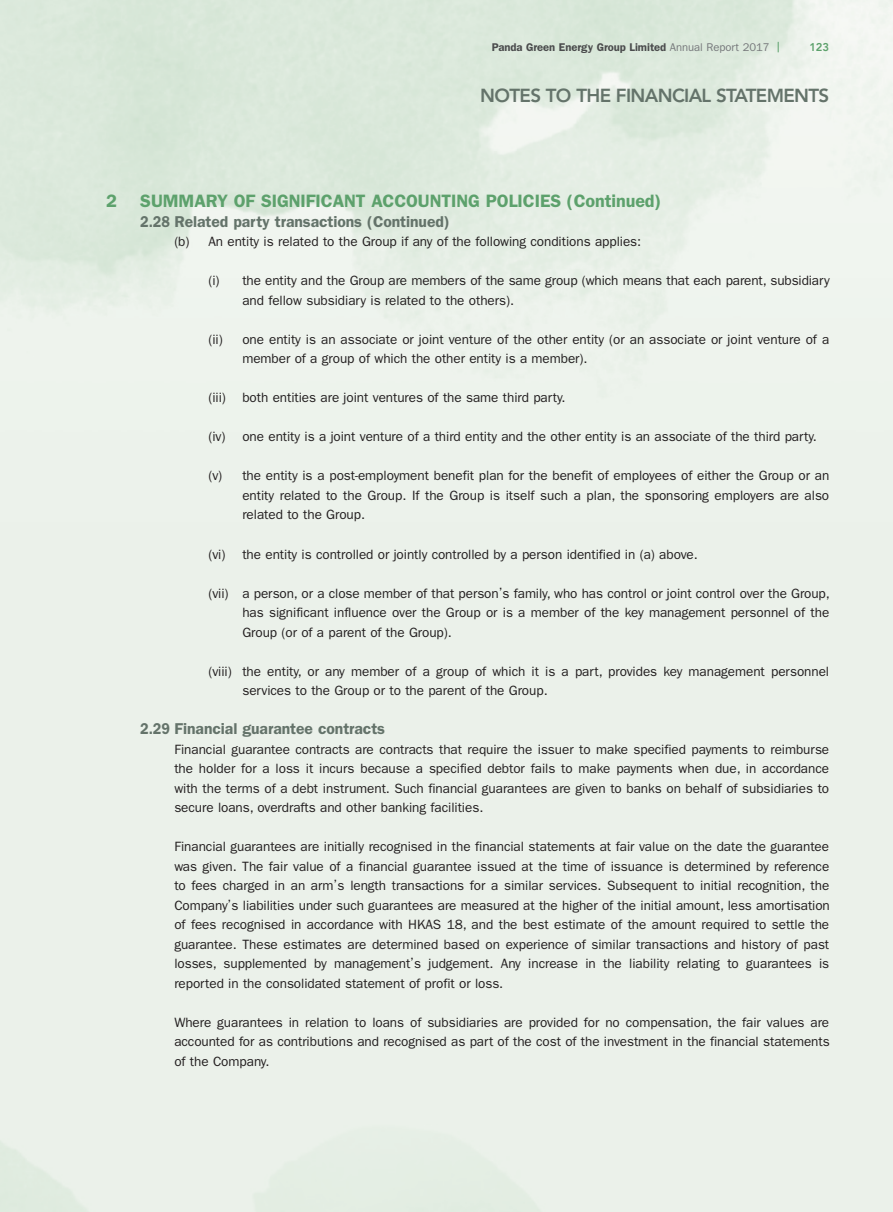
<style>
.page{position:relative;width:893px;height:1212px;background:#fff}
.page>*{position:absolute;margin:0;border:0;box-sizing:border-box;transform-origin:0 0}
.t1{font:800 18.75px "Avenir LT Std";letter-spacing:-.035em;color:#64736a}
.Heading_1{font:600 18px "ITC Franklin Gothic Std";letter-spacing:-.005em;color:#5da16c}
.Heading_2{font:600 15.75px "ITC Franklin Gothic Std";letter-spacing:-.005em;color:#64736a;scale:.9 1}
.Body_Text{font:13.5px/19.5px "ITC Franklin Gothic Std";letter-spacing:-.005em;color:#231f20;text-align:justify}
.t2{font:600 11.25px "ITC Franklin Gothic Std";letter-spacing:-.005em;color:#4b4c4d}
.t3{font:800 11.25px "Avenir";color:#5da16c}
.s1{font-weight:400;color:#76787b}
</style>
<div class="page">
<p class="t2" style="left:492px;top:40px;width:279px">Panda Green Energy Group Limited <span class="s1">Annual Report 2017</span></p>
<p class="t3" style="left:809px;top:38px;width:21px">123</p>
<h1 class="t1" style="left:480px;top:85px;width:351px">NOTES TO THE FINANCIAL STATEMENTS</h1>
<p class="Heading_1" style="left:106px;top:191px;width:12px">2</p>
<p class="Heading_1" style="left:140px;top:191px;width:523px">SUMMARY OF SIGNIFICANT ACCOUNTING POLICIES (Continued)</p>
<p class="Heading_2" style="left:140px;top:212px;width:345px">2.28 Related party transactions (Continued)</p>
<p class="Body_Text" style="left:174px;top:232px;width:468px">(b) An entity is related to the Group if any of the following conditions applies:</p>
<p class="Body_Text" style="left:242px;top:271px;width:589px;text-indent:-34px">(i) the entity and the Group are members of the same group (which means that each parent, subsidiary and fellow subsidiary is related to the others).</p>
<p class="Body_Text" style="left:242px;top:330px;width:588px;text-indent:-34px">(ii) one entity is an associate or joint venture of the other entity (or an associate or joint venture of a member of a group of which the other entity is a member).</p>
<p class="Body_Text" style="left:208px;top:388px;width:359px">(iii) both entities are joint ventures of the same third party.</p>
<p class="Body_Text" style="left:208px;top:427px;width:610px">(iv) one entity is a joint venture of a third entity and the other entity is an associate of the third party.</p>
<p class="Body_Text" style="left:242px;top:466px;width:588px;text-indent:-34px">(v) the entity is a post-employment benefit plan for the benefit of employees of either the Group or an entity related to the Group. If the Group is itself such a plan, the sponsoring employers are also related to the Group.</p>
<p class="Body_Text" style="left:208px;top:544px;width:491px">(vi) the entity is controlled or jointly controlled by a person identified in (a) above.</p>
<p class="Body_Text" style="left:242px;top:583px;width:589px;text-indent:-34px">(vii) a person, or a close member of that person’s family, who has control or joint control over the Group, has significant influence over the Group or is a member of the key management personnel of the Group (or of a parent of the Group).</p>
<p class="Body_Text" style="left:242px;top:661px;width:588px;text-indent:-34px">(viii) the entity, or any member of a group of which it is a part, provides key management personnel services to the Group or to the parent of the Group.</p>
<p class="Heading_2" style="left:140px;top:719px;width:274px">2.29 Financial guarantee contracts</p>
<p class="Body_Text" style="left:174px;top:739px;width:656px">Financial guarantee contracts are contracts that require the issuer to make specified payments to reimburse the holder for a loss it incurs because a specified debtor fails to make payments when due, in accordance with the terms of a debt instrument. Such financial guarantees are given to banks on behalf of subsidiaries to secure loans, overdrafts and other banking facilities.</p>
<p class="Body_Text" style="left:174px;top:837px;width:657px">Financial guarantees are initially recognised in the financial statements at fair value on the date the guarantee was given. The fair value of a financial guarantee issued at the time of issuance is determined by reference to fees charged in an arm’s length transactions for a similar services. Subsequent to initial recognition, the Company’s liabilities under such guarantees are measured at the higher of the initial amount, less amortisation of fees recognised in accordance with HKAS 18, and the best estimate of the amount required to settle the guarantee. These estimates are determined based on experience of similar transactions and history of past losses, supplemented by management’s judgement. Any increase in the liability relating to guarantees is reported in the consolidated statement of profit or loss.</p>
<p class="Body_Text" style="left:174px;top:1012px;width:657px">Where guarantees in relation to loans of subsidiaries are provided for no compensation, the fair values are accounted for as contributions and recognised as part of the cost of the investment in the financial statements of the Company.</p>
</div>
